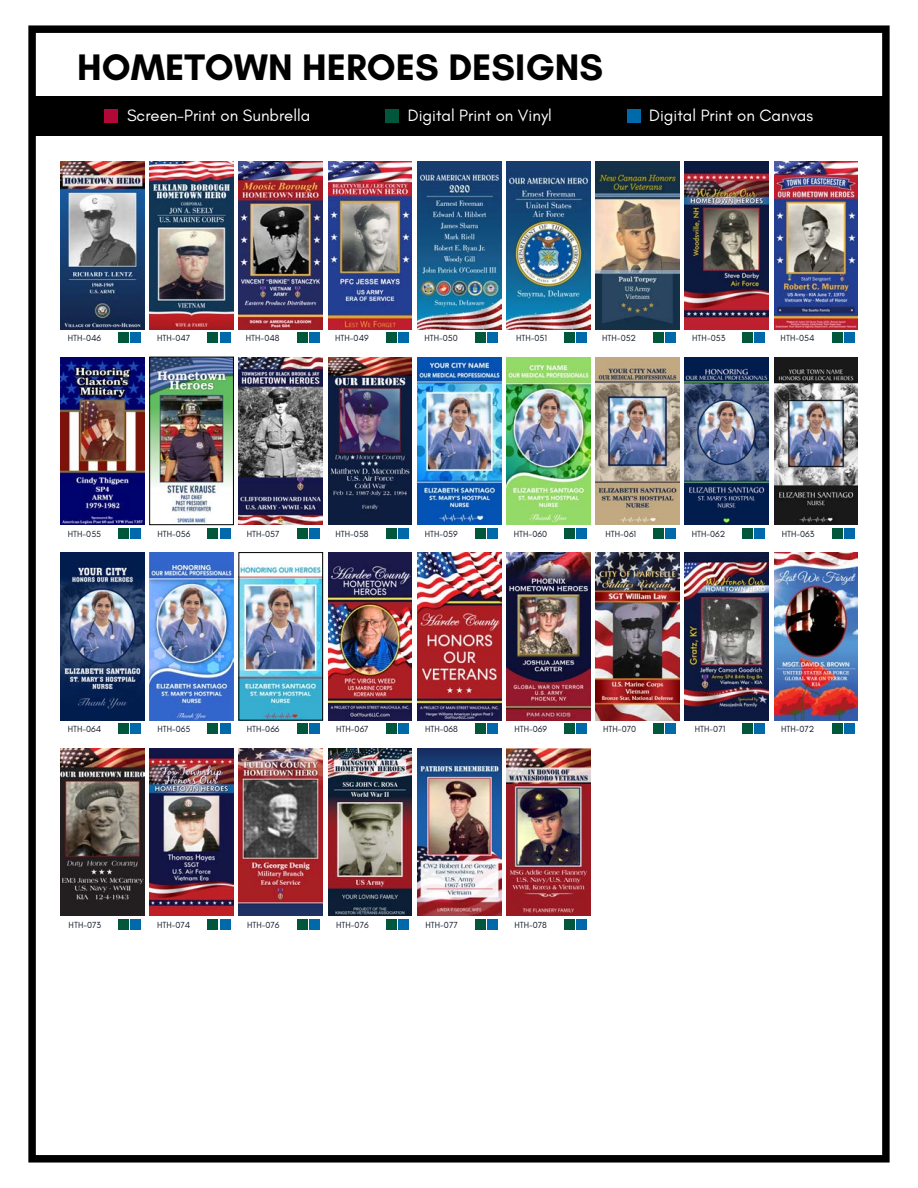
<style>
.page{position:relative;width:918px;height:1188px;background:#fff}
.page>*{position:absolute;margin:0;border:0;box-sizing:border-box;transform-origin:0 0}
.t1{font:700 37.65px "Glacial Indifference";color:#000}
.t2{font:16.8px "Glacial Indifference";color:#fff}
.t3{font:9px "Glacial Indifference";color:#101728}
</style>
<div class="page">
<div style="left:28px;top:25px;width:862px;height:1138px;border:7px solid #000"></div>
<div style="left:119px;top:332px;width:10px;height:11px;background:#00573c"></div>
<div style="left:131px;top:332px;width:10px;height:11px;background:#0069aa"></div>
<div style="left:208px;top:332px;width:10px;height:11px;background:#00573c"></div>
<div style="left:220px;top:332px;width:10px;height:11px;background:#0069aa"></div>
<div style="left:297px;top:332px;width:10px;height:11px;background:#00573c"></div>
<div style="left:309px;top:332px;width:10px;height:11px;background:#0069aa"></div>
<div style="left:386px;top:332px;width:10px;height:11px;background:#00573c"></div>
<div style="left:398px;top:332px;width:10px;height:11px;background:#0069aa"></div>
<div style="left:475px;top:332px;width:11px;height:11px;background:#00573c"></div>
<div style="left:487px;top:332px;width:11px;height:11px;background:#0069aa"></div>
<div style="left:564px;top:332px;width:11px;height:11px;background:#00573c"></div>
<div style="left:577px;top:332px;width:10px;height:11px;background:#0069aa"></div>
<div style="left:654px;top:332px;width:10px;height:11px;background:#00573c"></div>
<div style="left:666px;top:332px;width:10px;height:11px;background:#0069aa"></div>
<div style="left:743px;top:332px;width:10px;height:11px;background:#00573c"></div>
<div style="left:755px;top:332px;width:10px;height:11px;background:#0069aa"></div>
<div style="left:832px;top:332px;width:10px;height:11px;background:#00573c"></div>
<div style="left:844px;top:332px;width:10px;height:11px;background:#0069aa"></div>
<div style="left:119px;top:528px;width:10px;height:10px;background:#00573c"></div>
<div style="left:131px;top:528px;width:10px;height:10px;background:#0069aa"></div>
<div style="left:208px;top:528px;width:10px;height:10px;background:#00573c"></div>
<div style="left:220px;top:528px;width:10px;height:10px;background:#0069aa"></div>
<div style="left:297px;top:528px;width:10px;height:10px;background:#00573c"></div>
<div style="left:309px;top:528px;width:10px;height:10px;background:#0069aa"></div>
<div style="left:386px;top:528px;width:10px;height:10px;background:#00573c"></div>
<div style="left:398px;top:528px;width:10px;height:10px;background:#0069aa"></div>
<div style="left:475px;top:528px;width:11px;height:10px;background:#00573c"></div>
<div style="left:487px;top:528px;width:11px;height:10px;background:#0069aa"></div>
<div style="left:564px;top:528px;width:11px;height:10px;background:#00573c"></div>
<div style="left:577px;top:528px;width:10px;height:10px;background:#0069aa"></div>
<div style="left:654px;top:528px;width:10px;height:10px;background:#00573c"></div>
<div style="left:666px;top:528px;width:10px;height:10px;background:#0069aa"></div>
<div style="left:743px;top:528px;width:10px;height:10px;background:#00573c"></div>
<div style="left:755px;top:528px;width:10px;height:10px;background:#0069aa"></div>
<div style="left:832px;top:528px;width:10px;height:10px;background:#00573c"></div>
<div style="left:844px;top:528px;width:10px;height:10px;background:#0069aa"></div>
<div style="left:119px;top:723px;width:10px;height:11px;background:#00573c"></div>
<div style="left:131px;top:723px;width:10px;height:11px;background:#0069aa"></div>
<div style="left:208px;top:723px;width:10px;height:11px;background:#00573c"></div>
<div style="left:220px;top:723px;width:10px;height:11px;background:#0069aa"></div>
<div style="left:297px;top:723px;width:10px;height:11px;background:#00573c"></div>
<div style="left:309px;top:723px;width:10px;height:11px;background:#0069aa"></div>
<div style="left:386px;top:723px;width:10px;height:11px;background:#00573c"></div>
<div style="left:398px;top:723px;width:10px;height:11px;background:#0069aa"></div>
<div style="left:475px;top:723px;width:11px;height:11px;background:#00573c"></div>
<div style="left:487px;top:723px;width:11px;height:11px;background:#0069aa"></div>
<div style="left:564px;top:723px;width:11px;height:11px;background:#00573c"></div>
<div style="left:577px;top:723px;width:10px;height:11px;background:#0069aa"></div>
<div style="left:654px;top:723px;width:10px;height:11px;background:#00573c"></div>
<div style="left:666px;top:723px;width:10px;height:11px;background:#0069aa"></div>
<div style="left:743px;top:723px;width:10px;height:11px;background:#00573c"></div>
<div style="left:755px;top:723px;width:10px;height:11px;background:#0069aa"></div>
<div style="left:832px;top:723px;width:10px;height:11px;background:#00573c"></div>
<div style="left:844px;top:723px;width:10px;height:11px;background:#0069aa"></div>
<div style="left:119px;top:919px;width:10px;height:10px;background:#00573c"></div>
<div style="left:131px;top:919px;width:10px;height:10px;background:#0069aa"></div>
<div style="left:208px;top:919px;width:10px;height:10px;background:#00573c"></div>
<div style="left:220px;top:919px;width:10px;height:10px;background:#0069aa"></div>
<div style="left:297px;top:919px;width:10px;height:10px;background:#00573c"></div>
<div style="left:309px;top:919px;width:10px;height:10px;background:#0069aa"></div>
<div style="left:386px;top:919px;width:10px;height:10px;background:#00573c"></div>
<div style="left:398px;top:919px;width:10px;height:10px;background:#0069aa"></div>
<div style="left:475px;top:919px;width:11px;height:10px;background:#00573c"></div>
<div style="left:487px;top:919px;width:11px;height:10px;background:#0069aa"></div>
<div style="left:564px;top:919px;width:11px;height:10px;background:#00573c"></div>
<div style="left:577px;top:919px;width:10px;height:10px;background:#0069aa"></div>
<div style="left:32px;top:96px;width:854px;height:39px;background:#000"></div>
<div style="left:105px;top:109px;width:13px;height:13px;background:#b20838"></div>
<div style="left:386px;top:109px;width:13px;height:13px;background:#00573c"></div>
<div style="left:627px;top:109px;width:13px;height:13px;background:#0069aa"></div>
<img style="left:60px;top:162px;width:84px;height:167px">
<img style="left:150px;top:162px;width:83px;height:167px">
<img style="left:239px;top:162px;width:84px;height:167px">
<img style="left:328px;top:162px;width:84px;height:167px">
<img style="left:417px;top:162px;width:84px;height:167px">
<img style="left:506px;top:162px;width:84px;height:167px">
<img style="left:596px;top:162px;width:83px;height:167px">
<img style="left:685px;top:162px;width:84px;height:167px">
<img style="left:774px;top:162px;width:84px;height:167px">
<img style="left:60px;top:357px;width:84px;height:168px">
<img style="left:151px;top:359px;width:81px;height:164px">
<img style="left:239px;top:357px;width:84px;height:168px">
<img style="left:328px;top:357px;width:84px;height:168px">
<img style="left:417px;top:357px;width:84px;height:168px">
<img style="left:506px;top:357px;width:84px;height:168px">
<img style="left:596px;top:357px;width:83px;height:168px">
<img style="left:685px;top:357px;width:84px;height:168px">
<img style="left:774px;top:357px;width:84px;height:168px">
<img style="left:60px;top:553px;width:84px;height:167px">
<img style="left:150px;top:553px;width:83px;height:167px">
<img style="left:241px;top:564px;width:80px;height:154px">
<img style="left:328px;top:553px;width:84px;height:167px">
<img style="left:417px;top:553px;width:84px;height:167px">
<img style="left:506px;top:553px;width:84px;height:167px">
<img style="left:596px;top:553px;width:83px;height:167px">
<img style="left:685px;top:553px;width:84px;height:167px">
<img style="left:774px;top:553px;width:84px;height:167px">
<img style="left:60px;top:748px;width:84px;height:168px">
<img style="left:150px;top:748px;width:83px;height:168px">
<img style="left:239px;top:748px;width:84px;height:168px">
<img style="left:328px;top:748px;width:84px;height:168px">
<img style="left:417px;top:748px;width:84px;height:168px">
<img style="left:506px;top:748px;width:84px;height:168px">
<div style="left:239px;top:552px;width:84px;height:168px;border:1px solid #000"></div>
<div style="left:149px;top:357px;width:85px;height:168px;border:1px solid #000"></div>
<h1 class="t1" style="left:77px;top:44px;width:528px">HOMETOWN HEROES DESIGNS</h1>
<h2 class="t2" style="left:127px;top:106px;width:185px">Screen-Print on Sunbrella</h2>
<h2 class="t2" style="left:408px;top:106px;width:145px">Digital Print on Vinyl</h2>
<h2 class="t2" style="left:649px;top:106px;width:165px">Digital Print on Canvas</h2>
<p class="t3" style="left:68px;top:333px;width:35px">HTH-046</p>
<p class="t3" style="left:157px;top:333px;width:35px">HTH-047</p>
<p class="t3" style="left:246px;top:333px;width:35px">HTH-048</p>
<p class="t3" style="left:335px;top:333px;width:35px">HTH-049</p>
<p class="t3" style="left:424px;top:333px;width:35px">HTH-050</p>
<p class="t3" style="left:516px;top:333px;width:33px">HTH-051</p>
<p class="t3" style="left:602px;top:333px;width:35px">HTH-052</p>
<p class="t3" style="left:692px;top:333px;width:35px">HTH-053</p>
<p class="t3" style="left:781px;top:333px;width:35px">HTH-054</p>
<p class="t3" style="left:68px;top:529px;width:35px">HTH-055</p>
<p class="t3" style="left:157px;top:529px;width:35px">HTH-056</p>
<p class="t3" style="left:247px;top:529px;width:34px">HTH-057</p>
<p class="t3" style="left:336px;top:529px;width:35px">HTH-058</p>
<p class="t3" style="left:425px;top:529px;width:35px">HTH-059</p>
<p class="t3" style="left:514px;top:529px;width:35px">HTH-060</p>
<p class="t3" style="left:606px;top:529px;width:32px">HTH-061</p>
<p class="t3" style="left:692px;top:529px;width:35px">HTH-062</p>
<p class="t3" style="left:782px;top:529px;width:34px">HTH-063</p>
<p class="t3" style="left:68px;top:724px;width:35px">HTH-064</p>
<p class="t3" style="left:157px;top:724px;width:35px">HTH-065</p>
<p class="t3" style="left:247px;top:724px;width:34px">HTH-066</p>
<p class="t3" style="left:336px;top:724px;width:34px">HTH-067</p>
<p class="t3" style="left:425px;top:724px;width:34px">HTH-068</p>
<p class="t3" style="left:514px;top:724px;width:34px">HTH-069</p>
<p class="t3" style="left:603px;top:724px;width:34px">HTH-070</p>
<p class="t3" style="left:695px;top:724px;width:32px">HTH-071</p>
<p class="t3" style="left:781px;top:724px;width:35px">HTH-072</p>
<p class="t3" style="left:69px;top:920px;width:34px">HTH-073</p>
<p class="t3" style="left:157px;top:920px;width:35px">HTH-074</p>
<p class="t3" style="left:247px;top:920px;width:34px">HTH-076</p>
<p class="t3" style="left:336px;top:920px;width:34px">HTH-076</p>
<p class="t3" style="left:426px;top:920px;width:34px">HTH-077</p>
<p class="t3" style="left:514px;top:920px;width:34px">HTH-078</p>
</div>
